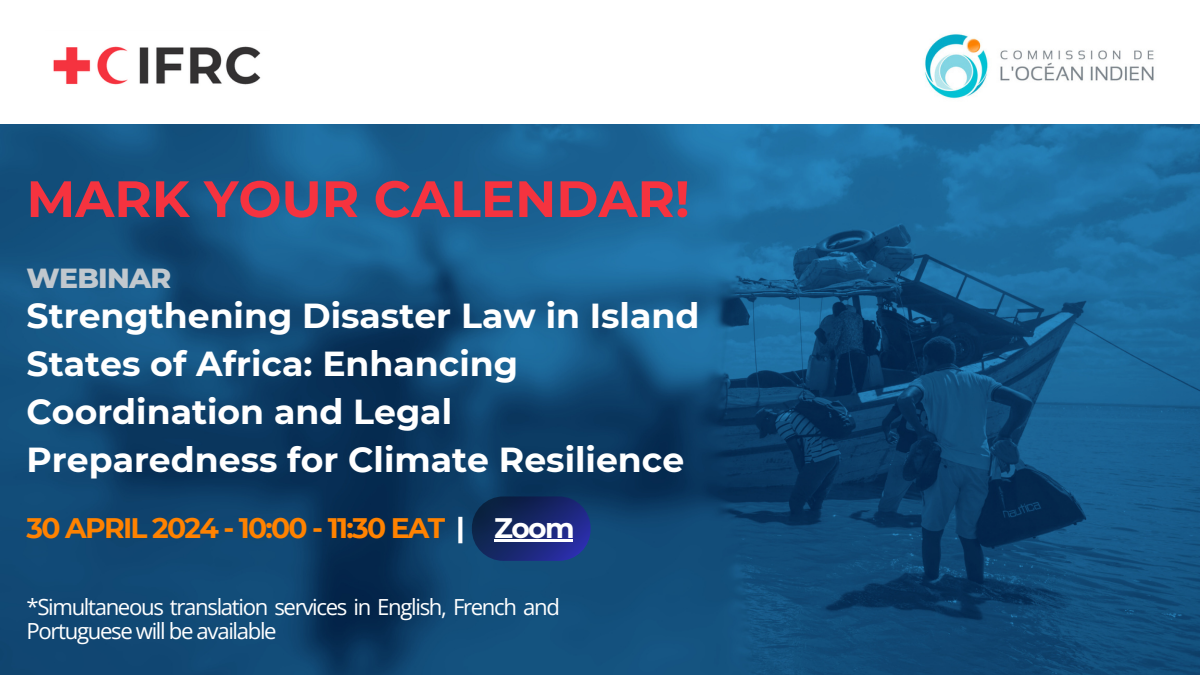
<style>
.page{position:relative;width:1200px;height:675px;background:#fff}
.page>*{position:absolute;margin:0;border:0;box-sizing:border-box;transform-origin:0 0}
.t1{font:700 51px "Montserrat";color:#f5333f}
.t2{font:700 34.7px/48px "Montserrat";color:#fff}
.t3{font:700 28.2px "Montserrat";letter-spacing:-.06em;color:#ff8200}
.t4{font:800 28.2px "Montserrat";letter-spacing:-.025em;color:#c1c8ce}
.t5{font:700 28.2px "Montserrat";color:#fff}
.t6{font:22.2px/24px "Open Sans";letter-spacing:-.06em;color:#fff}
.s1{color:#fff}
</style>
<div class="page">
<img style="left:53px;top:46px;width:208px;height:39px">
<img style="left:924px;top:34px;width:230px;height:65px">
<img style="left:0;top:125px;width:1200px;height:550px">
<svg style="left:472px;top:496px;width:119px;height:65px;background:#1a296d"></svg>
<hr style="left:494px;top:539px;width:79px;height:2px;background:#fff">
<h3 class="t1" style="left:27px;top:168px;width:665px">MARK YOUR CALENDAR!</h3>
<p class="t4" style="left:27px;top:261px;width:146px">WEBINAR</p>
<h1 class="t2" style="left:27px;top:292px;width:674px">Strengthening Disaster Law in Island<br>States of Africa: Enhancing<br>Coordination and Legal<br>Preparedness for Climate Resilience</h1>
<p class="t3" style="left:27px;top:510px;width:440px">30 APRIL 2024 - 10:00 - 11:30 EAT <span class="s1">|</span></p>
<h4 class="t5" style="left:494px;top:510px;width:82px">Zoom</h4>
<p class="t6" style="left:27px;top:594px;width:535px">*Simultaneous translation services in English, French and<br>Portuguese will be available</p>
</div>
